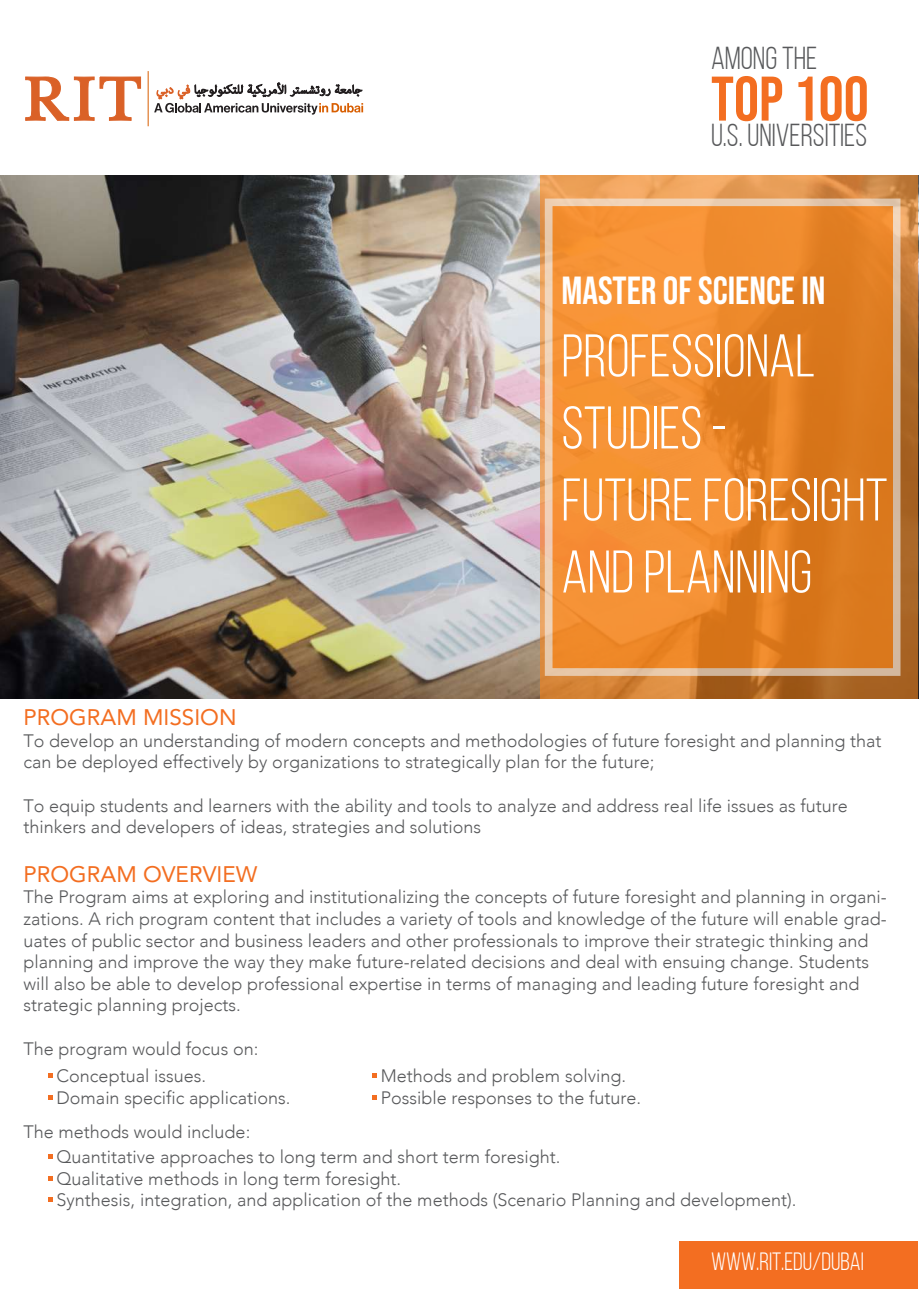
<style>
.page{position:relative;width:919px;height:1289px;background:#fff}
.page>*{position:absolute;margin:0;border:0;box-sizing:border-box;transform-origin:0 0}
.t1{font:62.85px "Bebas Neue";color:#f36e21}
.t2{font:60px/72px "Bebas Neue";color:#fff}
.t3{font:39px "Bebas Neue";color:#fff}
.t4{font:31.65px "Bebas Neue";color:#58595b}
.t5{font:25.05px "Bebas Neue";color:#fff}
.t6{font:22.5px "Avenir";color:#f36e21}
.t7{font:300 18px/21.6px "Avenir";color:#58595b}
</style>
<div class="page">
<img style="left:0;top:176px;width:918px;height:523px">
<svg style="left:539px;top:176px;width:378px;height:523px;background:#c88140"></svg>
<svg style="left:553px;top:207px;width:338px;height:460px;background:#ea862a"></svg>
<div style="left:544px;top:198px;width:356px;height:478px;border:8px solid #f1f2f2"></div>
<div style="left:679px;top:1241px;width:238px;height:47px;background:#f36e21"></div>
<hr style="left:148px;top:71px;width:1px;height:55px;background:#d85e00">
<svg style="left:154px;top:82px;width:209px;height:33px"></svg>
<svg style="left:100px;top:77px;width:41px;height:44px"></svg>
<svg style="left:25px;top:77px;width:69px;height:44px"></svg>
<svg style="left:48px;top:1073px;width:5px;height:5px"></svg>
<svg style="left:48px;top:1095px;width:5px;height:4px"></svg>
<svg style="left:372px;top:1073px;width:5px;height:5px"></svg>
<svg style="left:372px;top:1095px;width:5px;height:4px"></svg>
<svg style="left:48px;top:1154px;width:5px;height:5px"></svg>
<svg style="left:48px;top:1176px;width:5px;height:4px"></svg>
<svg style="left:48px;top:1197px;width:5px;height:4px"></svg>
<h3 class="t4" style="left:711px;top:41px;width:108px">AMONG THE</h3>
<h1 class="t1" style="left:711px;top:63px;width:159px">TOP 100</h1>
<h3 class="t4" style="left:711px;top:118px;width:157px">U.S. UNIVERSITIES</h3>
<h3 class="t3" style="left:561px;top:269px;width:265px">MASTER OF SCIENCE IN</h3>
<h2 class="t2" style="left:561px;top:319px;width:328px">PROFESSIONAL<br>STUDIES -<br>FUTURE FORESIGHT<br>AND PLANNING</h2>
<p class="t6" style="left:23px;top:699px;width:215px">PROGRAM MISSION</p>
<p class="t7" style="left:23px;top:729px;width:859px">To develop an understanding of modern concepts and methodologies of future foresight and planning that can be deployed effectively by organizations to strategically plan for the future;</p>
<p class="t7" style="left:23px;top:794px;width:826px">To equip students and learners with the ability and tools to analyze and address real life issues as future thinkers and developers of ideas, strategies and solutions</p>
<p class="t6" style="left:23px;top:855px;width:235px">PROGRAM OVERVIEW</p>
<p class="t7" style="left:23px;top:886px;width:864px">The Program aims at exploring and institutionalizing the concepts of future foresight and planning in organi&shy;zations. A rich program content that includes a variety of tools and knowledge of the future will enable grad&shy;uates of public sector and business leaders and other professionals to improve their strategic thinking and planning and improve the way they make future-related decisions and deal with ensuing change. Students will also be able to develop professional expertise in terms of managing and leading future foresight and strategic planning projects.</p>
<p class="t7" style="left:23px;top:1037px;width:236px">The program would focus on:</p>
<p class="t7" style="left:57px;top:1064px;width:151px">Conceptual issues.</p>
<p class="t7" style="left:381px;top:1064px;width:247px">Methods and problem solving.</p>
<p class="t7" style="left:57px;top:1086px;width:235px">Domain specific applications.</p>
<p class="t7" style="left:381px;top:1086px;width:262px">Possible responses to the future.</p>
<p class="t7" style="left:23px;top:1120px;width:228px">The methods would include:</p>
<p class="t7" style="left:57px;top:1145px;width:741px">Quantitative approaches to long term and short term foresight.<br>Qualitative methods in long term foresight.<br>Synthesis, integration, and application of the methods (Scenario Planning and development).</p>
<h3 class="t5" style="left:711px;top:1247px;width:154px">WWW.RIT.EDU/DUBAI</h3>
</div>
